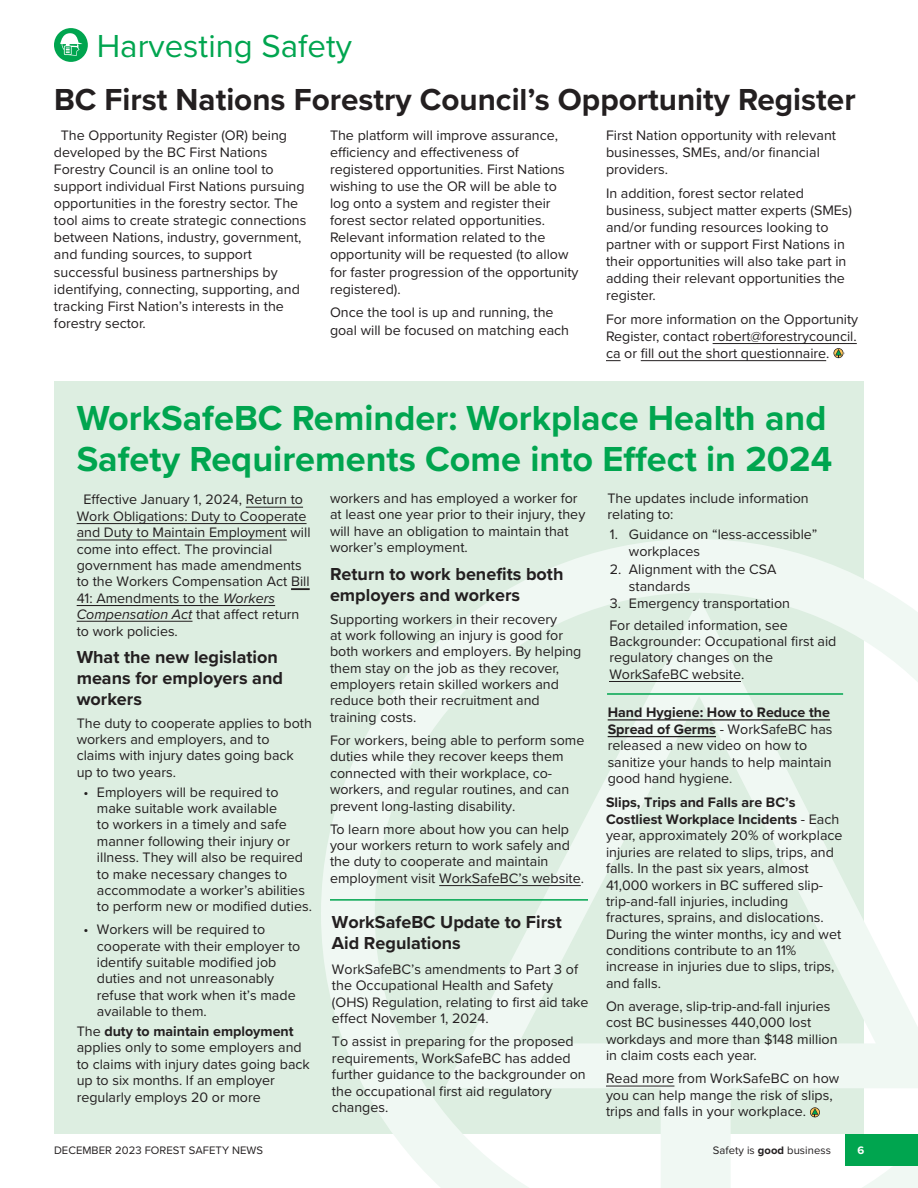
<style>
.page{position:relative;width:918px;height:1188px;background:#fff}
.page>*{position:absolute;margin:0;border:0;box-sizing:border-box;transform-origin:0 0}
.t1{font:700 36px/40.5px "Proxima Nova";color:#00a54f}
.t2{font:33px "Proxima Nova";color:#00a54f}
.t3{font:700 31.5px "Proxima Nova";color:#231f20}
.t4{font:700 18px/20.7px "Proxima Nova";color:#231f20}
.t5{font:14.25px/16.4px "Proxima Nova";color:#231f20}
.t6{font:11.25px "Proxima Nova";letter-spacing:.005em;color:#231f20}
.t7{font:700 11.25px "Proxima Nova";color:#fff}
.s1{font-style:italic}
.s2{font-weight:700}
</style>
<div class="page">
<div style="left:54px;top:381px;width:810px;height:753px;background:#ddeee1"></div>
<svg style="left:321px;top:539px;width:597px;height:649px"></svg>
<svg style="left:54px;top:28px;width:34px;height:34px"></svg>
<hr style="left:77px;top:621px;width:116px;height:1px;background:#231f20">
<hr style="left:77px;top:605px;width:198px;height:1px;background:#231f20">
<svg style="left:291px;top:589px;width:19px;height:1px"></svg>
<hr style="left:77px;top:540px;width:210px;height:1px;background:#231f20">
<hr style="left:77px;top:523px;width:230px;height:1px;background:#231f20">
<hr style="left:246px;top:507px;width:57px;height:1px;background:#231f20">
<hr style="left:439px;top:885px;width:142px;height:1px;background:#231f20">
<hr style="left:606px;top:1086px;width:68px;height:1px;background:#231f20">
<svg style="left:810px;top:1107px;width:10px;height:10px"></svg>
<hr style="left:713px;top:343px;width:144px;height:1px;background:#231f20">
<svg style="left:606px;top:360px;width:15px;height:1px"></svg>
<hr style="left:641px;top:360px;width:185px;height:1px;background:#231f20">
<svg style="left:833px;top:348px;width:11px;height:10px"></svg>
<hr style="left:330px;top:899px;width:258px;height:2px;background:#00a54f">
<div style="left:845px;top:1134px;width:73px;height:32px;background:#00a54f"></div>
<hr style="left:607px;top:693px;width:236px;height:2px;background:#00a54f">
<hr style="left:609px;top:681px;width:132px;height:1px;background:#231f20">
<hr style="left:608px;top:736px;width:108px;height:1px;background:#231f20">
<hr style="left:608px;top:719px;width:222px;height:2px;background:#231f20">
<h2 class="t2" style="left:97px;top:22px;width:257px">Harvesting Safety</h2>
<h3 class="t3" style="left:54px;top:76px;width:803px">BC First Nations Forestry Council’s Opportunity Register</h3>
<p class="t5" style="left:54px;top:126px;width:254px;line-height:17.1px;text-indent:7px">The Opportunity Register (OR) being developed by the BC First Nations Forestry Council is an online tool to support individual First Nations pursuing opportunities in the forestry sector. The tool aims to create strategic connections between Nations, industry, government, and funding sources, to support successful business partnerships by identifying, connecting, supporting, and tracking First Nation’s interests in the forestry sector.</p>
<p class="t5" style="left:330px;top:126px;width:250px;line-height:17.1px">The platform will improve assurance, efficiency and effectiveness of registered opportunities. First Nations wishing to use the OR will be able to log onto a system and register their forest sector related opportunities.<br>Relevant information related to the opportunity will be requested (to allow for faster progression of the opportunity registered).</p>
<p class="t5" style="left:330px;top:304px;width:241px;line-height:17.1px">Once the tool is up and running, the goal will be focused on matching each</p>
<p class="t5" style="left:606px;top:126px;width:232px;line-height:17.1px">First Nation opportunity with relevant businesses, SMEs, and/or financial providers.</p>
<p class="t5" style="left:606px;top:184px;width:248px;line-height:17.1px">In addition, forest sector related business, subject matter experts (SMEs) and/or funding resources looking to partner with or support First Nations in their opportunities will also take part in adding their relevant opportunities the register.</p>
<p class="t5" style="left:606px;top:310px;width:254px;line-height:17.1px;text-align:justify">For more information on the Opportunity Register, contact robert@forestrycouncil. ca or fill out the short questionnaire.</p>
<h1 class="t1" style="left:77px;top:397px;width:757px">WorkSafeBC Reminder: Workplace Health and<br>Safety Requirements Come into Effect in 2024</h1>
<p class="t5" style="left:77px;top:491px;width:235px;text-indent:7px">Effective January 1, 2024, Return to<br>Work Obligations: Duty to Cooperate and Duty to Maintain Employment will come into effect. The provincial government has made amendments to the Workers Compensation Act Bill<br>41: Amendments to the <span class="s1">Workers<br>Compensation Act</span> that affect return to work policies.</p>
<p class="t4" style="left:77px;top:646px;width:208px">What the new legislation means for employers and workers</p>
<p class="t5" style="left:77px;top:714px;width:237px">The duty to cooperate applies to both workers and employers, and to claims with injury dates going back up to two years.</p>
<p class="t5" style="left:97px;top:783px;width:217px;text-indent:-13px">• Employers will be required to make suitable work available<br>to workers in a timely and safe manner following their injury or illness. They will also be required to make necessary changes to accommodate a worker’s abilities to perform new or modified duties.</p>
<p class="t5" style="left:97px;top:921px;width:205px;text-indent:-13px">• Workers will be required to cooperate with their employer to identify suitable modified job duties and not unreasonably refuse that work when it’s made available to them.</p>
<p class="t5" style="left:77px;top:1022px;width:235px">The <span class="s2">duty to maintain employment </span>applies only to some employers and to claims with injury dates going back up to six months. If an employer regularly employs 20 or more</p>
<p class="t5" style="left:330px;top:490px;width:257px">workers and has employed a worker for at least one year prior to their injury, they will have an obligation to maintain that worker’s employment.</p>
<p class="t4" style="left:330px;top:563px;width:235px">Return to work benefits both employers and workers</p>
<p class="t5" style="left:330px;top:610px;width:253px">Supporting workers in their recovery<br>at work following an injury is good for both workers and employers. By helping them stay on the job as they recover, employers retain skilled workers and reduce both their recruitment and training costs.</p>
<p class="t5" style="left:330px;top:731px;width:256px">For workers, being able to perform some duties while they recover keeps them connected with their workplace, co&shy;workers, and regular routines, and can prevent long-lasting disability.</p>
<p class="t5" style="left:330px;top:820px;width:256px">To learn more about how you can help your workers return to work safely and the duty to cooperate and maintain employment visit WorkSafeBC’s website.</p>
<p class="t4" style="left:332px;top:911px;width:231px">WorkSafeBC Update to First<br>Aid Regulations</p>
<p class="t5" style="left:332px;top:961px;width:258px">WorkSafeBC’s amendments to Part 3 of the Occupational Health and Safety (OHS) Regulation, relating to first aid take effect November 1, 2024.</p>
<p class="t5" style="left:332px;top:1033px;width:255px">To assist in preparing for the proposed requirements, WorkSafeBC has added further guidance to the backgrounder on the occupational first aid regulatory changes.</p>
<p class="t5" style="left:607px;top:489px;width:203px">The updates include information relating to:</p>
<p class="t5" style="left:629px;top:525px;width:190px;line-height:17.1px;text-indent:-19px">1. Guidance on “less-accessible” workplaces</p>
<p class="t5" style="left:629px;top:560px;width:149px;line-height:17.1px;text-indent:-19px">2. Alignment with the CSA standards</p>
<p class="t5" style="left:610px;top:594px;width:182px">3. Emergency transportation</p>
<p class="t5" style="left:609px;top:616px;width:229px">For detailed information, see<br>Backgrounder: Occupational first aid regulatory changes on the<br>WorkSafeBC website.</p>
<p class="t5" style="left:608px;top:704px;width:226px"><span class="s2">Hand Hygiene: How to Reduce the<br>Spread of Germs</span> - WorkSafeBC has released a new video on how to sanitize your hands to help maintain good hand hygiene.</p>
<p class="t5" style="left:606px;top:794px;width:238px"><span class="s2">Slips, Trips and Falls are BC’s Costliest Workplace Incidents</span> - Each year, approximately 20% of workplace injuries are related to slips, trips, and falls. In the past six years, almost 41,000 workers in BC suffered slip&shy;trip-and-fall injuries, including fractures, sprains, and dislocations.<br>During the winter months, icy and wet conditions contribute to an 11% increase in injuries due to slips, trips, and falls.</p>
<p class="t5" style="left:606px;top:997px;width:233px">On average, slip-trip-and-fall injuries cost BC businesses 440,000 lost workdays and more than $148 million in claim costs each year.</p>
<p class="t5" style="left:606px;top:1070px;width:235px">Read more from WorkSafeBC on how you can help mange the risk of slips, trips and falls in your workplace.</p>
<p class="t6" style="left:54px;top:1142px;width:211px">DECEMBER 2023 FOREST SAFETY NEWS</p>
<p class="t6" style="left:713px;top:1142px;width:120px">Safety is <span class="s2">good</span> business</p>
<p class="t7" style="left:858px;top:1142px;width:8px">6</p>
</div>
